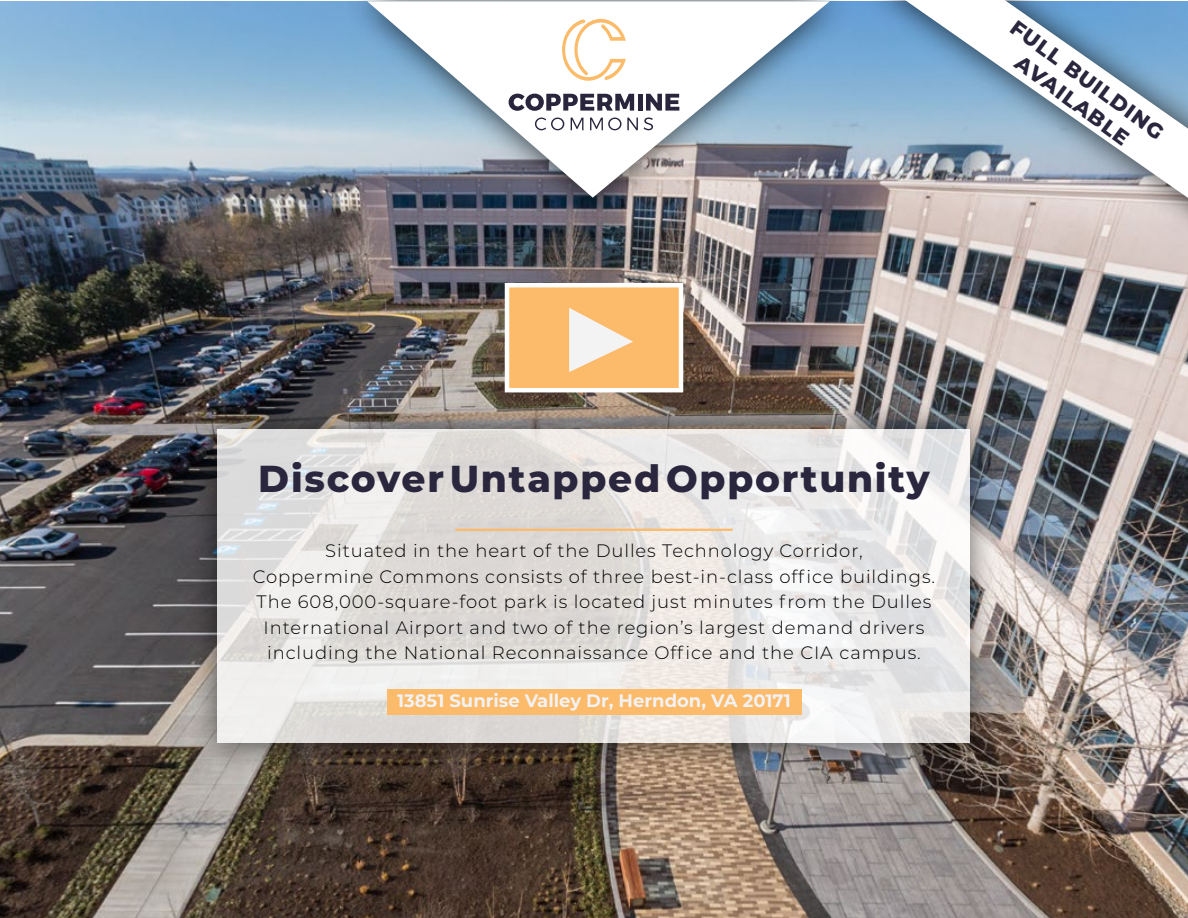
<style>
.page{position:relative;width:1188px;height:918px;background:#fff}
.page>*{position:absolute;margin:0;border:0;box-sizing:border-box;transform-origin:0 0}
.t1{font:800 37.5px "Montserrat";letter-spacing:.045em;color:#29263d}
.t2{font:800 21px/25px "Montserrat";color:#29263d;text-align:center}
.t3{font:300 18px/25.5px "Montserrat";letter-spacing:.05em;color:#000;text-align:center}
.t4{font:700 18px "Montserrat";color:#f2f2f2}
</style>
<div class="page">
<img style="left:0;top:2px;width:1188px;height:916px">
<div style="left:343px;top:0;width:511px;height:224px;background:#000;opacity:.75"></div>
<svg style="left:367px;top:1px;width:463px;height:197px"></svg>
<svg style="left:562px;top:19px;width:64px;height:62px"></svg>
<svg style="left:509px;top:94px;width:125px;height:17px"></svg>
<div style="left:638px;top:94px;width:5px;height:17px;background:#29253d"></div>
<svg style="left:646px;top:94px;width:33px;height:17px"></svg>
<svg style="left:535px;top:118px;width:29px;height:12px"></svg>
<svg style="left:571px;top:118px;width:12px;height:12px"></svg>
<svg style="left:590px;top:118px;width:48px;height:12px"></svg>
<svg style="left:644px;top:118px;width:9px;height:12px"></svg>
<div style="left:188px;top:400px;width:811px;height:373px;background:#000;opacity:.75"></div>
<svg style="left:218px;top:430px;width:752px;height:313px"></svg>
<hr style="left:455px;top:529px;width:278px;height:2px;background:#fcba6b">
<div style="left:859px;top:0;width:329px;height:250px;background:#000;opacity:.75"></div>
<svg style="left:905px;top:0;width:283px;height:198px"></svg>
<div style="left:505px;top:283px;width:178px;height:109px;background:#fcba6b;border:4px solid #fff"></div>
<svg style="left:569px;top:308px;width:64px;height:64px"></svg>
<div style="left:387px;top:690px;width:414px;height:25px;background:#fcba6b"></div>
<p class="t2" style="left:1020px;top:14px;width:186px;rotate:36deg">FULL BUILDING<br>AVAILABLE</p>
<h1 class="t1" style="left:258px;top:451px;width:673px">Discover Untapped Opportunity</h1>
<p class="t3" style="left:253px;top:538px;width:684px">Situated in the heart of the Dulles Technology Corridor,<br>Coppermine Commons consists of three best-in-class office buildings.<br>The 608,000-square-foot park is located just minutes from the Dulles International Airport and two of the region’s largest demand drivers including the National Reconnaissance Office and the CIA campus.</p>
<p class="t4" style="left:397px;top:688px;width:395px">13851 Sunrise Valley Dr, Herndon, VA 20171</p>
</div>
